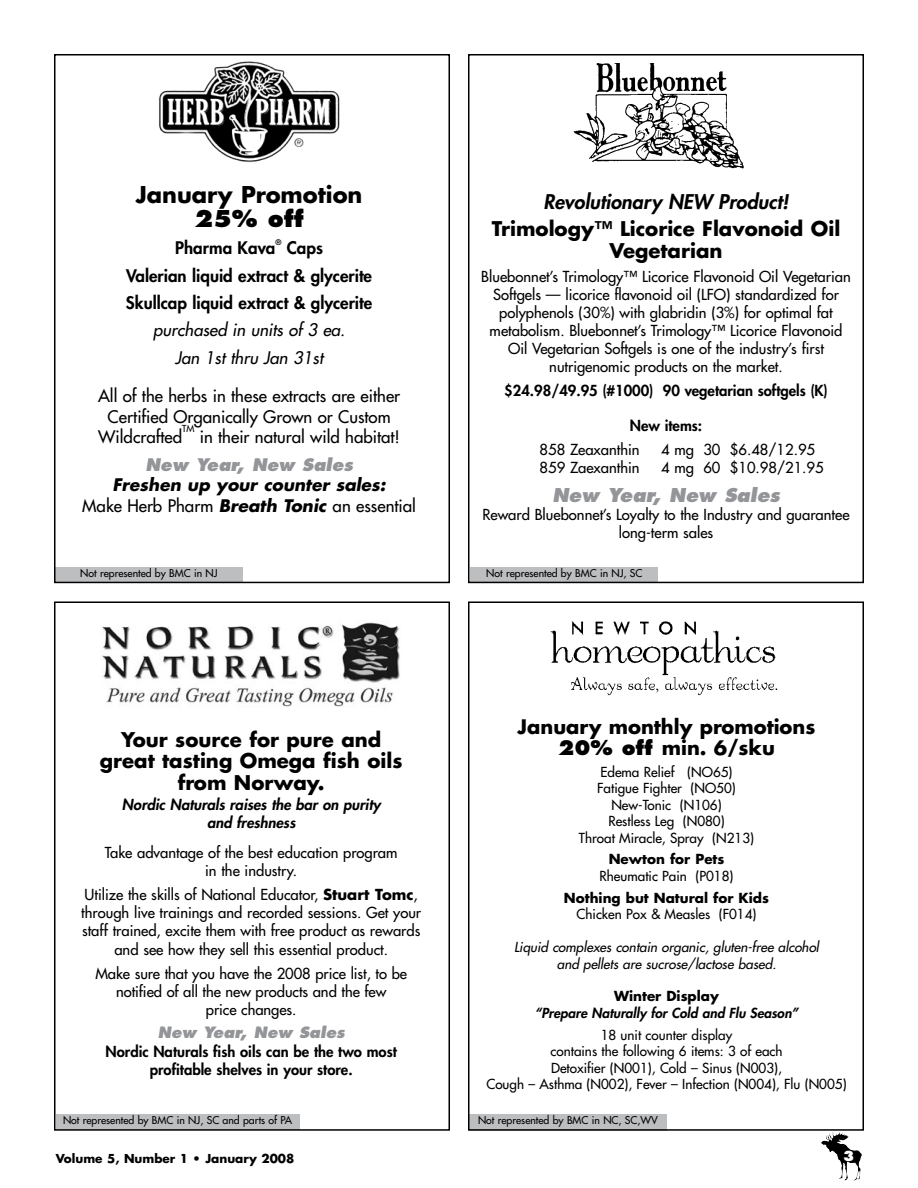
<style>
.page{position:relative;width:918px;height:1188px;background:#fff}
.page>*{position:absolute;margin:0;border:0;box-sizing:border-box;transform-origin:0 0}
.t1{font:700 22.5px "Futura";color:#000}
.t2{font:800 22.5px "Futura";color:#000}
.t3{font:700 19.8px/21.5px "Futura";color:#000;text-align:center}
.t4{font:italic 800 19.8px "Futura";color:#000}
.t5{font:700 19.5px/21px "Futura";color:#000;text-align:center}
.t6{font:italic 800 18.6px "Futura";color:#939598}
.t7{font:16.95px "Futura";color:#000}
.t8{font:800 16.95px/27.5px "Futura";color:#000}
.t9{font:italic 700 16.95px/20.7px "Futura";color:#000;text-align:center}
.t10{font:italic 16.95px/27.5px "Futura";color:#000;text-align:center}
.t11{font:italic 800 16.95px "Futura";color:#939598}
.t12{font:italic 800 15.15px "Futura";color:#939598}
.t13{font:14.85px/18.1px "Futura";color:#000;text-align:center}
.t14{font:800 14.85px/18.6px "Futura";color:#000;text-align:center}
.t15{font:italic 800 14.85px/18.1px "Futura";color:#000;text-align:center}
.t16{font:13.5px/16.5px "Futura";color:#000;text-align:center}
.t17{font:italic 13.5px/16.5px "Futura";color:#000;text-align:center}
.t18{font:700 13.5px "Futura";color:#000}
.t19{font:italic 800 13.5px "Futura";color:#000}
.t20{font:800 13.5px "Futura";color:#fff}
.t21{font:700 12px "Futura";color:#000}
.t22{font:10.5px "Futura";color:#000}
.t23{font:9.45px "Futura";color:#000}
.t24{font:800 7.5px "Futura";color:#000}
.s1{font-weight:400;font-style:normal}
.s2{font-weight:700}
.s3{font-weight:800}
</style>
<div class="page">
<div style="left:55px;top:567px;width:188px;height:15px;background:#bcbec0"></div>
<div style="left:471px;top:567px;width:187px;height:15px;background:#bcbec0"></div>
<div style="left:469px;top:1114px;width:198px;height:17px;background:#bcbec0"></div>
<div style="left:56px;top:1114px;width:243px;height:15px;background:#bcbec0"></div>
<div style="left:54px;top:602px;width:396px;height:529px;border:2px solid #000"></div>
<div style="left:468px;top:602px;width:396px;height:529px;border:2px solid #000"></div>
<div style="left:54px;top:54px;width:396px;height:529px;border:2px solid #000"></div>
<div style="left:468px;top:54px;width:396px;height:529px;border:2px solid #000"></div>
<img style="left:573px;top:64px;width:171px;height:105px">
<img style="left:159px;top:61px;width:181px;height:102px">
<img style="left:550px;top:621px;width:228px;height:75px">
<img style="left:102px;top:622px;width:298px;height:85px">
<img style="left:833px;top:1132px;width:18px;height:18px">
<h1 class="t1" style="left:136px;top:179px;width:228px">January Promotion</h1>
<h1 class="t2" style="left:194px;top:204px;width:111px">25% off</h1>
<p class="t8" style="left:175px;top:234px;width:102px">Pharma Kava</p>
<p class="t24" style="left:275px;top:237px;width:7px">®</p>
<p class="t8" style="left:126px;top:234px;width:248px;text-indent:161px">Caps<br>Valerian liquid extract &amp; glycerite<br>Skullcap liquid extract &amp; glycerite</p>
<p class="t10" style="left:153px;top:316px;width:194px">purchased in units of 3 ea.<br>Jan 1st thru Jan 31st</p>
<p class="t7" style="left:98px;top:385px;width:304px">All of the herbs in these extracts are either</p>
<p class="t7" style="left:108px;top:405px;width:285px">Certified Organically Grown or Custom</p>
<p class="t7" style="left:98px;top:426px;width:85px">Wildcrafted</p>
<p class="t23" style="left:182px;top:422px;width:14px">TM</p>
<p class="t7" style="left:200px;top:426px;width:202px">in their natural wild habitat!</p>
<p class="t11" style="left:146px;top:454px;width:209px">New Year, New Sales</p>
<p class="t9" style="left:82px;top:474px;width:335px">Freshen up your counter sales:<br><span class="s1">Make Herb Pharm</span> Breath Tonic <span class="s1">an essential</span></p>
<h2 class="t4" style="left:543px;top:188px;width:247px">Revolutionary NEW Product!</h2>
<h2 class="t3" style="left:492px;top:218px;width:350px">Trimology™ Licorice Flavonoid Oil<br>Vegetarian</h2>
<p class="t13" style="left:481px;top:267px;width:371px">Bluebonnet’s Trimology™ Licorice Flavonoid Oil Vegetarian Softgels — licorice flavonoid oil (LFO) standardized for polyphenols (30%) with glabridin (3%) for optimal fat metabolism. Bluebonnet’s Trimology™ Licorice Flavonoid Oil Vegetarian Softgels is one of the industry’s first nutrigenomic products on the market.</p>
<p class="t14" style="left:504px;top:381px;width:325px">$24.98/49.95 (#1000) 90 vegetarian softgels (K)</p>
<p class="t14" style="left:630px;top:416px;width:74px">New items:</p>
<p class="t13" style="left:540px;top:440px;width:102px">858 Zeaxanthin</p>
<p class="t13" style="left:661px;top:440px;width:156px">4 mg 30 $6.48/12.95</p>
<p class="t13" style="left:540px;top:459px;width:102px">859 Zaexanthin</p>
<p class="t13" style="left:661px;top:459px;width:164px">4 mg 60 $10.98/21.95</p>
<p class="t6" style="left:552px;top:483px;width:229px">New Year, New Sales</p>
<p class="t13" style="left:482px;top:505px;width:369px">Reward Bluebonnet’s Loyalty to the Industry and guarantee long-term sales</p>
<p class="t22" style="left:80px;top:566px;width:139px">Not represented by BMC in NJ</p>
<p class="t22" style="left:486px;top:566px;width:158px">Not represented by BMC in NJ, SC</p>
<h2 class="t3" style="left:100px;top:728px;width:304px">Your source for pure and great tasting Omega fish oils from Norway.</h2>
<p class="t15" style="left:122px;top:795px;width:260px">Nordic Naturals raises the bar on purity and freshness</p>
<p class="t13" style="left:105px;top:843px;width:294px">Take advantage of the best education program in the industry.</p>
<p class="t13" style="left:81px;top:886px;width:341px">Utilize the skills of National Educator, <span class="s2">Stuart Tomc</span>, through live trainings and recorded sessions. Get your staff trained, excite them with free product as rewards and see how they sell this essential product.</p>
<p class="t13" style="left:95px;top:964px;width:313px">Make sure that you have the 2008 price list, to be notified of all the new products and the few<br>price changes.</p>
<p class="t12" style="left:158px;top:1023px;width:188px">New Year, New Sales</p>
<p class="t14" style="left:106px;top:1042px;width:293px">Nordic Naturals fish oils can be the two most profitable shelves in your store.</p>
<h3 class="t5" style="left:518px;top:715px;width:299px">January monthly promotions<br><span class="s3">20% off</span> min. 6/sku</h3>
<p class="t16" style="left:579px;top:763px;width:177px">Edema Relief (NO65)<br>Fatigue Fighter (NO50)<br>New-Tonic (N106)<br>Restless Leg (N080)<br>Throat Miracle, Spray (N213)</p>
<p class="t18" style="left:609px;top:850px;width:117px">Newton for Pets</p>
<p class="t16" style="left:600px;top:868px;width:135px">Rheumatic Pain (P018)</p>
<p class="t18" style="left:564px;top:888px;width:207px">Nothing but Natural for Kids</p>
<p class="t16" style="left:577px;top:906px;width:181px">Chicken Pox &amp; Measles (F014)</p>
<p class="t17" style="left:514px;top:939px;width:306px">Liquid complexes contain organic, gluten-free alcohol and pellets are sucrose/lactose based.</p>
<p class="t18" style="left:614px;top:987px;width:106px">Winter Display</p>
<p class="t19" style="left:535px;top:1004px;width:265px">“Prepare Naturally for Cold and Flu Season”</p>
<p class="t16" style="left:486px;top:1026px;width:362px">18 unit counter display<br>contains the following 6 items: 3 of each<br>Detoxifier (N001), Cold – Sinus (N003),<br>Cough – Asthma (N002), Fever – Infection (N004), Flu (N005)</p>
<p class="t22" style="left:63px;top:1113px;width:231px">Not represented by BMC in NJ, SC and parts of PA</p>
<p class="t22" style="left:478px;top:1113px;width:181px">Not represented by BMC in NC, SC,WV</p>
<p class="t21" style="left:56px;top:1150px;width:240px">Volume 5, Number 1 • January 2008</p>
<p class="t20" style="left:843px;top:1147px;width:13px">3</p>
</div>
